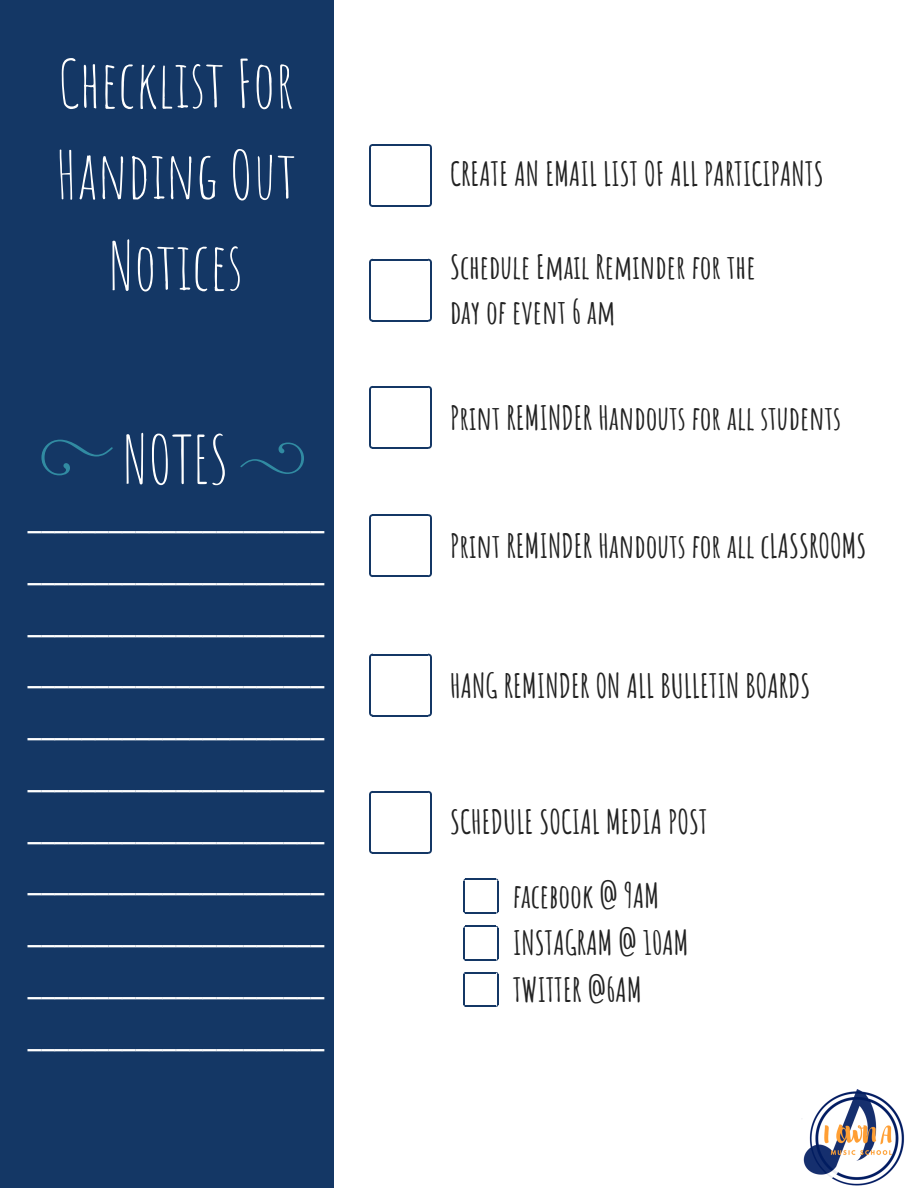
<style>
.page{position:relative;width:918px;height:1188px;background:#fff}
.page>*{position:absolute;margin:0;border:0;box-sizing:border-box;transform-origin:0 0}
.t1{font:65.4px/91.2px "Amatic SC";color:#fff;text-align:center}
.t2{font:37.35px/51.8px "Trocchi";color:#fff;text-align:justify}
.t3{font:700 32.7px/47.2px "Amatic SC";color:#222}
</style>
<div class="page">
<div style="left:0;top:0;width:334px;height:1188px;background:#143765"></div>
<svg style="left:240px;top:443px;width:64px;height:31px"></svg>
<svg style="left:41px;top:440px;width:72px;height:35px"></svg>
<hr style="left:373px;top:259px;width:55px;height:2px;background:#143765">
<svg style="left:428px;top:259px;width:4px;height:4px"></svg>
<svg style="left:369px;top:259px;width:4px;height:4px"></svg>
<hr style="left:430px;top:263px;width:2px;height:55px;background:#143765">
<svg style="left:428px;top:318px;width:4px;height:4px"></svg>
<hr style="left:369px;top:263px;width:2px;height:55px;background:#143765">
<hr style="left:373px;top:320px;width:55px;height:2px;background:#143765">
<svg style="left:369px;top:318px;width:4px;height:4px"></svg>
<hr style="left:373px;top:386px;width:55px;height:2px;background:#143765">
<svg style="left:428px;top:386px;width:4px;height:4px"></svg>
<svg style="left:369px;top:386px;width:4px;height:4px"></svg>
<hr style="left:430px;top:390px;width:2px;height:55px;background:#143765">
<svg style="left:428px;top:445px;width:4px;height:4px"></svg>
<hr style="left:369px;top:390px;width:2px;height:55px;background:#143765">
<hr style="left:373px;top:447px;width:55px;height:2px;background:#143765">
<svg style="left:369px;top:445px;width:4px;height:4px"></svg>
<hr style="left:373px;top:514px;width:55px;height:2px;background:#143765">
<svg style="left:428px;top:514px;width:4px;height:4px"></svg>
<svg style="left:369px;top:514px;width:4px;height:4px"></svg>
<hr style="left:430px;top:518px;width:2px;height:55px;background:#143765">
<svg style="left:428px;top:573px;width:4px;height:4px"></svg>
<hr style="left:369px;top:518px;width:2px;height:55px;background:#143765">
<hr style="left:373px;top:575px;width:55px;height:2px;background:#143765">
<svg style="left:369px;top:573px;width:4px;height:4px"></svg>
<hr style="left:373px;top:654px;width:55px;height:2px;background:#143765">
<svg style="left:428px;top:654px;width:4px;height:4px"></svg>
<svg style="left:369px;top:654px;width:4px;height:4px"></svg>
<hr style="left:430px;top:658px;width:2px;height:55px;background:#143765">
<svg style="left:428px;top:713px;width:4px;height:4px"></svg>
<hr style="left:369px;top:658px;width:2px;height:55px;background:#143765">
<hr style="left:373px;top:715px;width:55px;height:2px;background:#143765">
<svg style="left:369px;top:713px;width:4px;height:4px"></svg>
<hr style="left:373px;top:791px;width:55px;height:2px;background:#143765">
<svg style="left:428px;top:791px;width:4px;height:4px"></svg>
<svg style="left:369px;top:791px;width:4px;height:4px"></svg>
<hr style="left:430px;top:795px;width:2px;height:55px;background:#143765">
<svg style="left:428px;top:850px;width:4px;height:4px"></svg>
<hr style="left:369px;top:795px;width:2px;height:55px;background:#143765">
<hr style="left:373px;top:852px;width:55px;height:2px;background:#143765">
<svg style="left:369px;top:850px;width:4px;height:4px"></svg>
<hr style="left:466px;top:879px;width:30px;height:1px;background:#143765">
<hr style="left:497px;top:881px;width:1px;height:30px;background:#143765">
<hr style="left:464px;top:881px;width:1px;height:30px;background:#143765">
<hr style="left:466px;top:912px;width:30px;height:1px;background:#143765">
<hr style="left:466px;top:926px;width:30px;height:1px;background:#143765">
<hr style="left:497px;top:928px;width:1px;height:31px;background:#143765">
<hr style="left:464px;top:928px;width:1px;height:31px;background:#143765">
<hr style="left:466px;top:960px;width:30px;height:1px;background:#143765">
<hr style="left:466px;top:972px;width:30px;height:1px;background:#143765">
<hr style="left:497px;top:974px;width:1px;height:31px;background:#143765">
<hr style="left:464px;top:974px;width:1px;height:31px;background:#143765">
<hr style="left:466px;top:1006px;width:30px;height:1px;background:#143765">
<img style="left:801px;top:1089px;width:104px;height:97px">
<hr style="left:373px;top:144px;width:55px;height:2px;background:#143765">
<svg style="left:428px;top:144px;width:4px;height:4px"></svg>
<svg style="left:369px;top:144px;width:4px;height:4px"></svg>
<hr style="left:430px;top:148px;width:2px;height:55px;background:#143765">
<svg style="left:428px;top:203px;width:4px;height:4px"></svg>
<hr style="left:369px;top:148px;width:2px;height:55px;background:#143765">
<hr style="left:373px;top:205px;width:55px;height:2px;background:#143765">
<svg style="left:369px;top:203px;width:4px;height:4px"></svg>
<h1 class="t1" style="left:56px;top:37px;width:242px">Checklist For<br>Handing Out<br>Notices</h1>
<h1 class="t1" style="left:123px;top:413px;width:107px">NOTES</h1>
<p class="t2" style="left:28px;top:491px;width:298px">______________________ ______________________ ______________________ ______________________ ______________________ ______________________ ______________________ ______________________ ______________________ ______________________ ______________________</p>
<p class="t3" style="left:450px;top:149px;width:375px">CREATE AN EMAIL LIST OF ALL PARTICIPANTS</p>
<p class="t3" style="left:450px;top:244px;width:307px;line-height:45px">Schedule Email Reminder for the day of event 6 am</p>
<p class="t3" style="left:450px;top:394px;width:393px">Print REMINDER Handouts for all students</p>
<p class="t3" style="left:450px;top:522px;width:418px">Print REMINDER Handouts for all cLASSROOMS</p>
<p class="t3" style="left:450px;top:661px;width:362px">HANG REMINDER ON ALL BULLETIN BOARDS</p>
<p class="t3" style="left:450px;top:797px;width:259px">SCHEDULE SOCIAL MEDIA POST</p>
<p class="t3" style="left:513px;top:872px;width:177px">facebook @ 9AM<br>INSTAGRAM @ 10AM<br>TWITTER @6AM</p>
</div>
